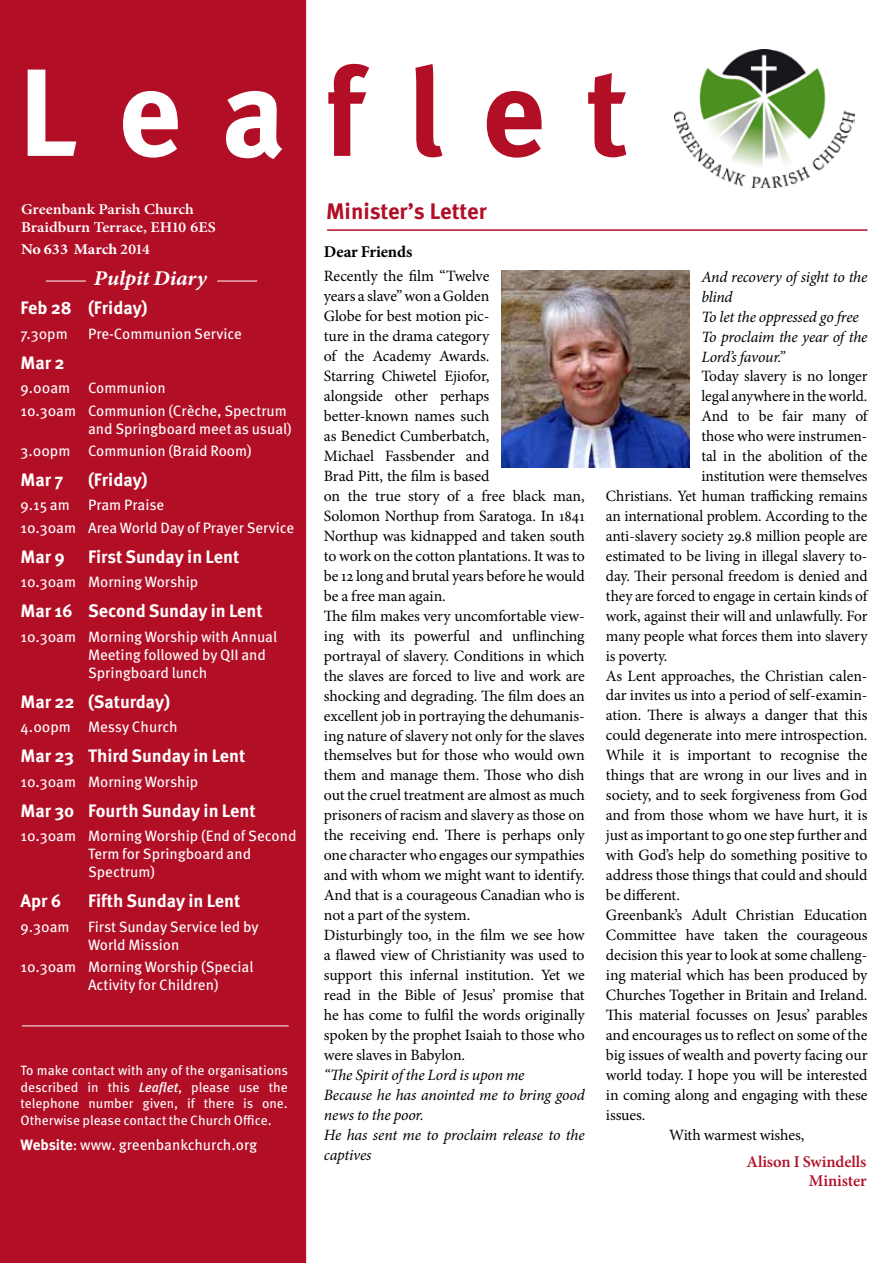
<style>
.page{position:relative;width:893px;height:1263px;background:#fff}
.page>*{position:absolute;margin:0;border:0;box-sizing:border-box;transform-origin:0 0}
.t1{font:700 124.2px "Meta Pro";letter-spacing:.32em;color:#b20f27}
.t2{font:700 22.5px "Meta Pro";color:#b20f27}
.t3{font:italic 700 21px "Minion Pro";letter-spacing:-.005em;color:#fff;scale:1.06 1}
.t4{font:700 18px "Meta Pro";color:#fff}
.t5{font:600 16.5px/19.5px "Minion Pro";letter-spacing:-.005em;color:#b20f27;text-align:right}
.t6{font:700 16.5px "Minion Pro";letter-spacing:-.005em;color:#000}
.t7{font:15.75px/20px "Minion Pro";letter-spacing:-.01em;color:#000}
.t8{font:italic 15.75px/20px "Minion Pro";letter-spacing:-.015em;color:#000}
.t9{font:15px/18px "Meta Pro";color:#fff}
.t10{font:600 15px/18px "Minion Pro";color:#fff;scale:1.07 1}
.t11{font:700 15px "Minion Pro";letter-spacing:-.005em;color:#fff;scale:1.07 1}
.t12{font:13.5px/16.5px "Meta Pro";color:#fff;text-align:justify}
.s1{color:#fff}
.s2{font-weight:600}
.s3{font-weight:500;font-style:italic}
.s4{font-weight:700}
</style>
<div class="page">
<div style="left:0;top:0;width:306px;height:1263px;background:#b20f27"></div>
<img style="left:501px;top:270px;width:188px;height:198px">
<hr style="left:46px;top:281px;width:40px;height:1px;background:#fff">
<hr style="left:217px;top:281px;width:40px;height:1px;background:#fff">
<hr style="left:327px;top:229px;width:540px;height:2px;background:#b20f27">
<img style="left:675px;top:50px;width:179px;height:138px">
<hr style="left:22px;top:1025px;width:267px;height:1px;background:#fff">
<h1 class="t1" style="left:18px;top:34px;width:612px"><span class="s1">Lea</span>flet</h1>
<p class="t10" style="left:21px;top:200px;width:183px">Greenbank Parish Church<br>Braidburn Terrace, EH10 6ES</p>
<p class="t11" style="left:21px;top:238px;width:122px">No 633 March <span class="s2">2014</span></p>
<h3 class="t3" style="left:94px;top:264px;width:108px">Pulpit Diary</h3>
<p class="t4" style="left:21px;top:297px;width:129px">Feb 28 (Friday)</p>
<p class="t9" style="left:21px;top:325px;width:49px">7.30pm</p>
<p class="t9" style="left:88px;top:325px;width:155px">Pre-Communion Service</p>
<p class="t4" style="left:21px;top:351px;width:46px">Mar 2</p>
<p class="t9" style="left:21px;top:377px;width:268px;line-height:22.2px">9.00am Communion<br>10.30am Communion (Crèche, Spectrum</p>
<p class="t9" style="left:21px;top:418px;width:273px;line-height:22.2px;text-indent:67px">and Springboard meet as usual)<br>3.00pm Communion (Braid Room)</p>
<p class="t4" style="left:21px;top:468px;width:44px">Mar 7</p>
<p class="t4" style="left:88px;top:468px;width:61px">(Friday)</p>
<p class="t9" style="left:21px;top:494px;width:275px;line-height:22.2px">9.15 am Pram Praise<br>10.30am Area World Day of Prayer Service</p>
<p class="t4" style="left:21px;top:545px;width:46px">Mar 9</p>
<p class="t4" style="left:88px;top:545px;width:153px">First Sunday in Lent</p>
<p class="t9" style="left:21px;top:573px;width:179px">10.30am Morning Worship</p>
<p class="t4" style="left:21px;top:599px;width:244px">Mar 16 Second Sunday in Lent</p>
<p class="t9" style="left:88px;top:628px;width:191px;text-indent:-67px">10.30am Morning Worship with Annual<br>Meeting followed by QII and<br>Springboard lunch</p>
<p class="t4" style="left:21px;top:690px;width:151px">Mar 22 (Saturday)</p>
<p class="t9" style="left:21px;top:718px;width:159px">4.00pm Messy Church</p>
<p class="t4" style="left:21px;top:744px;width:226px">Mar 23 Third Sunday in Lent</p>
<p class="t9" style="left:21px;top:773px;width:179px">10.30am Morning Worship</p>
<p class="t4" style="left:21px;top:799px;width:237px">Mar 30 Fourth Sunday in Lent</p>
<p class="t9" style="left:88px;top:827px;width:210px;text-indent:-68px">10.30am Morning Worship (End of Second<br>Term for Springboard and<br>Spectrum)</p>
<p class="t4" style="left:21px;top:889px;width:42px">Apr 6</p>
<p class="t4" style="left:88px;top:889px;width:154px">Fifth Sunday in Lent</p>
<p class="t9" style="left:88px;top:918px;width:172px;text-indent:-67px">9.30am First Sunday Service led by<br>World Mission</p>
<p class="t9" style="left:88px;top:958px;width:167px;text-indent:-67px">10.30am Morning Worship (Special<br>Activity for Children)</p>
<p class="t12" style="left:20px;top:1063px;width:269px">To make contact with any of the organisations described in this <span class="s3">Leaflet</span>, please use the telephone number given, if there is one.<br>Otherwise please contact the Church Office.</p>
<p class="t9" style="left:21px;top:1136px;width:238px"><span class="s4">Website</span>: www. greenbankchurch.org</p>
<h2 class="t2" style="left:326px;top:196px;width:162px">Minister’s Letter</h2>
<p class="t6" style="left:324px;top:240px;width:90px">Dear Friends</p>
<p class="t7" style="left:324px;top:267px;width:262px">Recently the film “Twelve<br>years a slave” won a Golden<br>Globe for best motion pic-<br>ture in the drama category<br>of the Academy Awards.<br>Starring Chiwetel Ejiofor,<br>alongside other perhaps<br>better-known names such<br>as Benedict Cumberbatch,<br>Michael Fassbender and<br>Brad Pitt, the film is based<br>on the true story of a free black man, Solomon Northup from Saratoga. In 1841<br>Northup was kidnapped and taken south to work on the cotton plantations. It was to be 12 long and brutal years before he would be a free man again.<br>The film makes very uncomfortable view&shy;ing with its powerful and unflinching portrayal of slavery. Conditions in which the slaves are forced to live and work are shocking and degrading. The film does an excellent job in portraying the dehumanis&shy;ing nature of slavery not only for the slaves themselves but for those who would own them and manage them. Those who dish out the cruel treatment are almost as much prisoners of racism and slavery as those on the receiving end. There is perhaps only one character who engages our sympathies and with whom we might want to identify.<br>And that is a courageous Canadian who is not a part of the system.<br>Disturbingly too, in the film we see how a flawed view of Christianity was used to support this infernal institution. Yet we read in the Bible of Jesus’ promise that he has come to fulfil the words originally spoken by the prophet Isaiah to those who were slaves in Babylon.</p>
<p class="t8" style="left:324px;top:1065px;width:262px">“The Spirit of the Lord is upon me<br>Because he has anointed me to bring good news to the poor.<br>He has sent me to proclaim release to the captives</p>
<p class="t8" style="left:701px;top:267px;width:168px">And recovery of sight to the blind<br>To let the oppressed go free<br>To proclaim the year of the<br>Lord’s favour.”</p>
<p class="t7" style="left:701px;top:366px;width:168px">Today slavery is no longer</p>
<p class="t7" style="left:701px;top:386px;width:168px">legal anywhere in the world.</p>
<p class="t7" style="left:701px;top:406px;width:168px">And to be fair many of</p>
<p class="t7" style="left:701px;top:426px;width:168px">those who were instrumen-</p>
<p class="t7" style="left:701px;top:446px;width:168px">tal in the abolition of the</p>
<p class="t7" style="left:701px;top:466px;width:168px">institution were themselves</p>
<p class="t7" style="left:606px;top:486px;width:263px">Christians. Yet human trafficking remains</p>
<p class="t7" style="left:606px;top:506px;width:263px">an international problem. According to the</p>
<p class="t7" style="left:606px;top:526px;width:263px">anti-slavery society 29.8 million people are</p>
<p class="t7" style="left:606px;top:546px;width:263px">estimated to be living in illegal slavery to-</p>
<p class="t7" style="left:606px;top:566px;width:263px">day. Their personal freedom is denied and</p>
<p class="t7" style="left:606px;top:586px;width:263px">they are forced to engage in certain kinds of</p>
<p class="t7" style="left:606px;top:606px;width:263px">work, against their will and unlawfully. For</p>
<p class="t7" style="left:606px;top:626px;width:263px">many people what forces them into slavery</p>
<p class="t7" style="left:606px;top:646px;width:63px">is poverty.</p>
<p class="t7" style="left:606px;top:666px;width:261px">As Lent approaches, the Christian calen-</p>
<p class="t7" style="left:606px;top:685px;width:261px">dar invites us into a period of self-examin-</p>
<p class="t7" style="left:606px;top:705px;width:263px">ation. There is always a danger that this</p>
<p class="t7" style="left:606px;top:725px;width:263px">could degenerate into mere introspection.</p>
<p class="t7" style="left:606px;top:745px;width:263px">While it is important to recognise the</p>
<p class="t7" style="left:606px;top:765px;width:263px">things that are wrong in our lives and in</p>
<p class="t7" style="left:606px;top:785px;width:263px">society, and to seek forgiveness from God</p>
<p class="t7" style="left:606px;top:805px;width:263px">and from those whom we have hurt, it is</p>
<p class="t7" style="left:606px;top:825px;width:263px">just as important to go one step further and</p>
<p class="t7" style="left:606px;top:845px;width:263px">with God’s help do something positive to</p>
<p class="t7" style="left:606px;top:865px;width:263px">address those things that could and should</p>
<p class="t7" style="left:606px;top:885px;width:75px">be different.</p>
<p class="t7" style="left:606px;top:905px;width:263px">Greenbank’s Adult Christian Education</p>
<p class="t7" style="left:606px;top:925px;width:263px">Committee have taken the courageous</p>
<p class="t7" style="left:606px;top:945px;width:261px">decision this year to look at some challeng-</p>
<p class="t7" style="left:606px;top:965px;width:263px">ing material which has been produced by</p>
<p class="t7" style="left:606px;top:985px;width:263px">Churches Together in Britain and Ireland.</p>
<p class="t7" style="left:606px;top:1005px;width:263px">This material focusses on Jesus’ parables</p>
<p class="t7" style="left:606px;top:1025px;width:263px">and encourages us to reflect on some of the</p>
<p class="t7" style="left:606px;top:1045px;width:263px">big issues of wealth and poverty facing our</p>
<p class="t7" style="left:606px;top:1065px;width:263px">world today. I hope you will be interested</p>
<p class="t7" style="left:606px;top:1085px;width:263px">in coming along and engaging with these</p>
<p class="t7" style="left:606px;top:1105px;width:41px">issues.</p>
<p class="t7" style="left:669px;top:1124px;width:137px">With warmest wishes,</p>
<p class="t5" style="left:746px;top:1152px;width:121px">Alison I Swindells<br>Minister</p>
</div>
